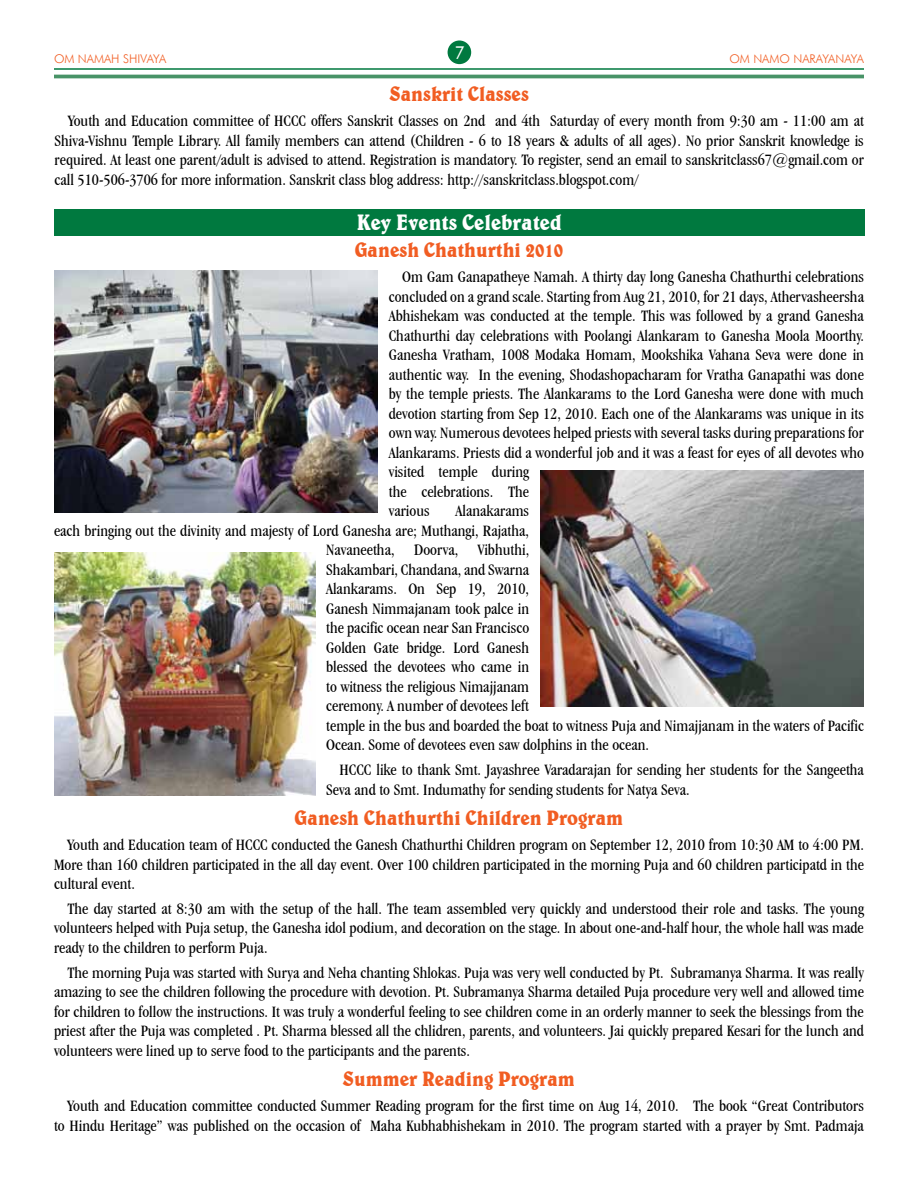
<style>
.page{position:relative;width:918px;height:1188px;background:#fff}
.page>*{position:absolute;margin:0;border:0;box-sizing:border-box;transform-origin:0 0}
.t1{font:700 22.5px "Belwe BT";color:#fff;scale:.85 1}
.t2{font:700 21px "Belwe BT";color:#f15d22;scale:.85 1}
.t3{font:18px "Futura BT";color:#fff}
.t4{font:condensed 16.5px/19.5px "Garamond IT Cby BT";color:#000;text-align:justify}
.t5{font:300 12px "Futura BT";color:#f15d22}
</style>
<div class="page">
<hr style="left:54px;top:68px;width:810px;height:2px;background:#00793f">
<hr style="left:54px;top:75px;width:810px;height:3px;background:#489367">
<div style="left:448px;top:40px;width:23px;height:24px;background:#00793f;border-radius:50%"></div>
<div style="left:54px;top:210px;width:810px;height:26px;background:#00793f"></div>
<img style="left:54px;top:270px;width:324px;height:243px">
<img style="left:540px;top:470px;width:324px;height:236px">
<img style="left:54px;top:552px;width:261px;height:243px">
<p class="t5" style="left:54px;top:52px;width:114px">OM NAMAH SHIVAYA</p>
<p class="t3" style="left:454px;top:42px;width:12px">7</p>
<p class="t5" style="left:729px;top:52px;width:136px">OM NAMO NARAYANAYA</p>
<p class="t2" style="left:390px;top:81px;width:165px">Sanskrit Classes</p>
<p class="t4" style="left:55px;top:111px;width:811px;text-indent:14px">Youth and Education committee of HCCC offers Sanskrit Classes on 2nd and 4th Saturday of every month from 9:30 am - 11:00 am at Shiva-Vishnu Temple Library. All family members can attend (Children - 6 to 18 years &amp; adults of all ages). No prior Sanskrit knowledge is required. At least one parent/adult is advised to attend. Registration is mandatory. To register, send an email to sanskritclass67@gmail.com or call 510-506-3706 for more information. Sanskrit class blog address: http://sanskritclass.blogspot.com/</p>
<h1 class="t1" style="left:357px;top:208px;width:242px">Key Events Celebrated</h1>
<p class="t2" style="left:355px;top:237px;width:247px">Ganesh Chathurthi 2010</p>
<p class="t4" style="left:389px;top:267px;width:477px;text-align:left;text-indent:13px">Om Gam Ganapatheye Namah. A thirty day long Ganesha Chathurthi celebrations concluded on a grand scale. Starting from Aug 21, 2010, for 21 days, Athervasheersha Abhishekam was conducted at the temple. This was followed by a grand Ganesha Chathurthi day celebrations with Poolangi Alankaram to Ganesha Moola Moorthy.<br>Ganesha Vratham, 1008 Modaka Homam, Mookshika Vahana Seva were done in authentic way. In the evening, Shodashopacharam for Vratha Ganapathi was done by the temple priests. The Alankarams to the Lord Ganesha were done with much devotion starting from Sep 12, 2010. Each one of the Alankarams was unique in its own way. Numerous devotees helped priests with several tasks during preparations for Alankarams. Priests did a wonderful job and it was a feast for eyes of all devotes who visited temple during<br>the celebrations. The<br>various</p>
<p class="t4" style="left:456px;top:501px;width:75px">Alanakarams</p>
<p class="t4" style="left:54px;top:521px;width:477px">each bringing out the divinity and majesty of Lord Ganesha are; Muthangi, Rajatha,</p>
<p class="t4" style="left:326px;top:540px;width:205px">Navaneetha, Doorva, Vibhuthi,</p>
<p class="t4" style="left:326px;top:560px;width:205px">Shakambari, Chandana, and Swarna</p>
<p class="t4" style="left:326px;top:579px;width:205px">Alankarams. On Sep 19, 2010,</p>
<p class="t4" style="left:326px;top:599px;width:205px">Ganesh Nimmajanam took palce in</p>
<p class="t4" style="left:326px;top:618px;width:205px">the pacific ocean near San Francisco</p>
<p class="t4" style="left:326px;top:638px;width:205px">Golden Gate bridge. Lord Ganesh</p>
<p class="t4" style="left:326px;top:657px;width:205px">blessed the devotees who came in</p>
<p class="t4" style="left:326px;top:677px;width:205px">to witness the religious Nimajjanam</p>
<p class="t4" style="left:326px;top:696px;width:205px">ceremony. A number of devotees left</p>
<p class="t4" style="left:326px;top:716px;width:539px">temple in the bus and boarded the boat to witness Puja and Nimajjanam in the waters of Pacific</p>
<p class="t4" style="left:326px;top:735px;width:325px">Ocean. Some of devotees even saw dolphins in the ocean.</p>
<p class="t4" style="left:326px;top:760px;width:539px;text-indent:13px">HCCC like to thank Smt. Jayashree Varadarajan for sending her students for the Sangeetha<br>Seva and to Smt. Indumathy for sending students for Natya Seva.</p>
<p class="t2" style="left:295px;top:805px;width:388px">Ganesh Chathurthi Children Program</p>
<p class="t4" style="left:54px;top:835px;width:812px;text-indent:13px">Youth and Education team of HCCC conducted the Ganesh Chathurthi Children program on September 12, 2010 from 10:30 AM to 4:00 PM.<br>More than 160 children participated in the all day event. Over 100 children participated in the morning Puja and 60 children participatd in the cultural event.</p>
<p class="t4" style="left:54px;top:899px;width:811px;text-indent:13px">The day started at 8:30 am with the setup of the hall. The team assembled very quickly and understood their role and tasks. The young volunteers helped with Puja setup, the Ganesha idol podium, and decoration on the stage. In about one-and-half hour, the whole hall was made ready to the children to perform Puja.</p>
<p class="t4" style="left:54px;top:963px;width:811px;text-indent:13px">The morning Puja was started with Surya and Neha chanting Shlokas. Puja was very well conducted by Pt. Subramanya Sharma. It was really amazing to see the children following the procedure with devotion. Pt. Subramanya Sharma detailed Puja procedure very well and allowed time for children to follow the instructions. It was truly a wonderful feeling to see children come in an orderly manner to seek the blessings from the priest after the Puja was completed . Pt. Sharma blessed all the chlidren, parents, and volunteers. Jai quickly prepared Kesari for the lunch and volunteers were lined up to serve food to the participants and the parents.</p>
<p class="t2" style="left:343px;top:1066px;width:274px">Summer Reading Program</p>
<p class="t4" style="left:54px;top:1096px;width:811px;text-align:right">Youth and Education committee conducted Summer Reading program for the first time on Aug 14, 2010. The book “Great Contributors to Hindu Heritage” was published on the occasion of Maha Kubhabhishekam in 2010. The program started with a prayer by Smt. Padmaja</p>
</div>
